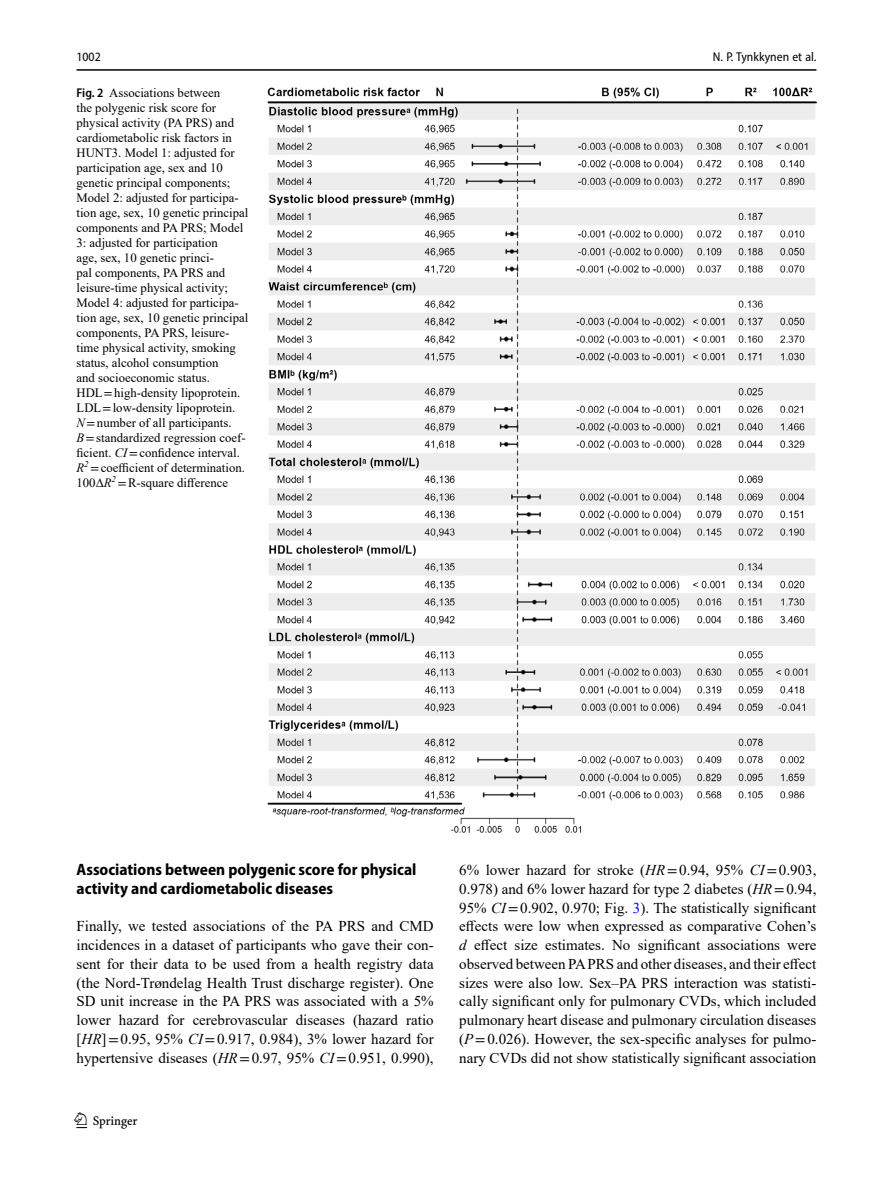
<style>
.page{position:relative;width:893px;height:1187px;background:#fff}
.page>*{position:absolute;margin:0;border:0;box-sizing:border-box;transform-origin:0 0}
.t1{font:22.5px "Springnew";color:#000}
.Head_2{font:700 semi-condensed 16.5px/18.8px "Myriad Pro";color:#000}
.Body_Text{font:15px/18.8px "Times New Roman";color:#000;text-align:justify}
.Figure_Caption_Side{font:12.75px/15px "Times New Roman";color:#000}
.t2{font:semi-condensed 12.75px "Myriad Pro";color:#000}
.s1{font-family:"Myriad Pro";font-weight:600;font-stretch:semi-condensed}
.s2{font-family:"STIX"}
.s3{font-style:italic}
.s4{color:#00f}
</style>
<div class="page">
<hr style="left:77px;top:69px;width:739px;height:2px;background:#000">
<img style="left:268px;top:87px;width:548px;height:745px">
<p class="t2" style="left:77px;top:49px;width:26px">1002</p>
<p class="Figure_Caption_Side" style="left:77px;top:84px;width:173px"><span class="s1">Fig. 2</span> Associations between<br>the polygenic risk score for physical activity (PA PRS) and cardiometabolic risk factors in<br>HUNT3. Model 1: adjusted for participation age, sex and 10 genetic principal components;<br>Model 2: adjusted for participa&shy;tion age, sex, 10 genetic principal components and PA PRS; Model<br>3: adjusted for participation<br>age, sex, 10 genetic princi-<br>pal components, PA PRS and leisure-time physical activity;<br>Model 4: adjusted for participa&shy;tion age, sex, 10 genetic principal components, PA PRS, leisure&shy;time physical activity, smoking status, alcohol consumption<br>and socioeconomic status.<br>HDL<span class="s2">=</span>high-density lipoprotein.<br>LDL<span class="s2">=</span>low-density lipoprotein.<br><span class="s3">N</span><span class="s2">=</span>number of all participants.<br><span class="s3">B</span><span class="s2">=</span>standardized regression coef&shy;ficient. <span class="s3">CI</span><span class="s2">=</span>confidence interval.<br><span class="s3">R</span><sup>2</sup> <span class="s2">=</span>coefficient of determination.<br>100Δ<span class="s3">R</span><sup>2</sup> <span class="s2">=</span>R-square difference</p>
<p class="t2" style="left:713px;top:49px;width:105px">N. P. Tynkkynen et al.</p>
<p class="Head_2" style="left:77px;top:859px;width:342px">Associations between polygenic score for physical activity and cardiometabolic diseases</p>
<p class="Body_Text" style="left:77px;top:916px;width:359px">Finally, we tested associations of the PA PRS and CMD incidences in a dataset of participants who gave their con&shy;sent for their data to be used from a health registry data (the Nord-Trøndelag Health Trust discharge register). One SD unit increase in the PA PRS was associated with a 5% lower hazard for cerebrovascular diseases (hazard ratio [<span class="s3">HR</span>]<span class="s2">=</span>0.95, 95% <span class="s3">CI</span><span class="s2">=</span>0.917, 0.984), 3% lower hazard for hypertensive diseases (<span class="s3">HR</span><span class="s2">=</span>0.97, 95% <span class="s3">CI</span><span class="s2">=</span>0.951, 0.990),</p>
<h1 class="t1" style="left:77px;top:1107px;width:63px">1 3</h1>
<p class="Body_Text" style="left:459px;top:860px;width:359px">6% lower hazard for stroke (<span class="s3">HR</span><span class="s2">=</span>0.94, 95% <span class="s3">CI</span><span class="s2">=</span>0.903, 0.978) and 6% lower hazard for type 2 diabetes (<span class="s3">HR</span><span class="s2">=</span>0.94, 95% <span class="s3">CI</span><span class="s2">=</span>0.902, 0.970; Fig. <span class="s4">3</span>). The statistically significant effects were low when expressed as comparative Cohen’s <span class="s3">d</span> effect size estimates. No significant associations were observed between PA PRS and other diseases, and their effect sizes were also low. Sex–PA PRS interaction was statisti&shy;cally significant only for pulmonary CVDs, which included pulmonary heart disease and pulmonary circulation diseases (<span class="s3">P</span><span class="s2">=</span>0.026). However, the sex-specific analyses for pulmo&shy;nary CVDs did not show statistically significant association</p>
</div>
